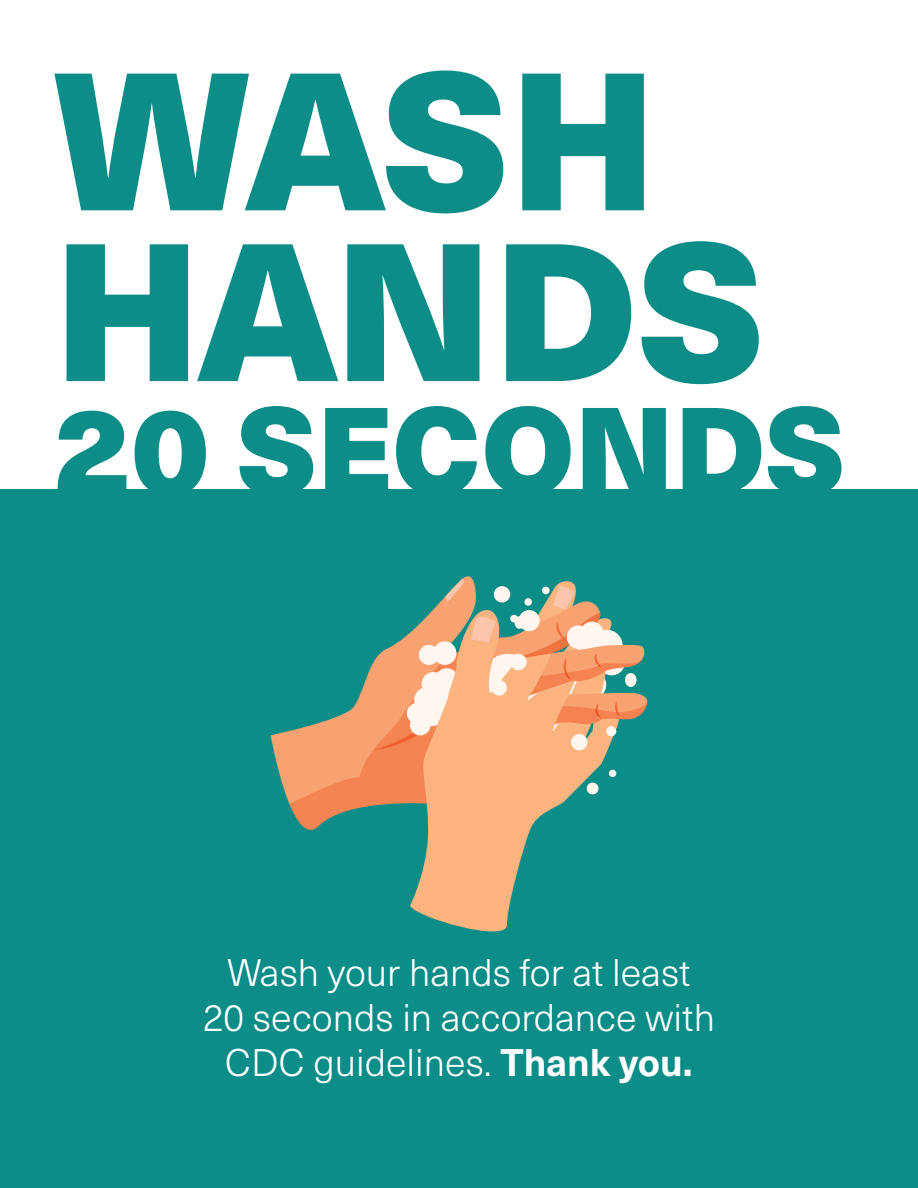
<style>
.page{position:relative;width:918px;height:1188px;background:#fff}
.page>*{position:absolute;margin:0;border:0;box-sizing:border-box;transform-origin:0 0}
.t1{font:900 192px/170.7px "Neue Haas Unica W1 G";letter-spacing:-.02em;color:#0d8d88}
.t2{font:900 120.9px "Neue Haas Unica W1 G";color:#0d8d88}
.t3{font:300 37.8px/45.5px "Neue Haas Unica W1 G";color:#fff;text-align:center}
.s1{font-weight:700}
</style>
<div class="page">
<div style="left:0;top:489px;width:918px;height:699px;background:#0d8d88"></div>
<svg style="left:271px;top:576px;width:201px;height:227px"></svg>
<svg style="left:289px;top:648px;width:121px;height:182px"></svg>
<svg style="left:410px;top:750px;width:207px;height:182px;fill:#fbb47f"></svg>
<svg style="left:373px;top:578px;width:275px;height:172px"></svg>
<h1 class="t1" style="left:53px;top:45px;width:713px">WASH<br>HANDS</h1>
<h2 class="t2" style="left:53px;top:355px;width:793px">20 SECONDS</h2>
<p class="t3" style="left:203px;top:948px;width:513px">Wash your hands for at least<br>20 seconds in accordance with<br>CDC guidelines. <span class="s1">Thank you.</span></p>
</div>
